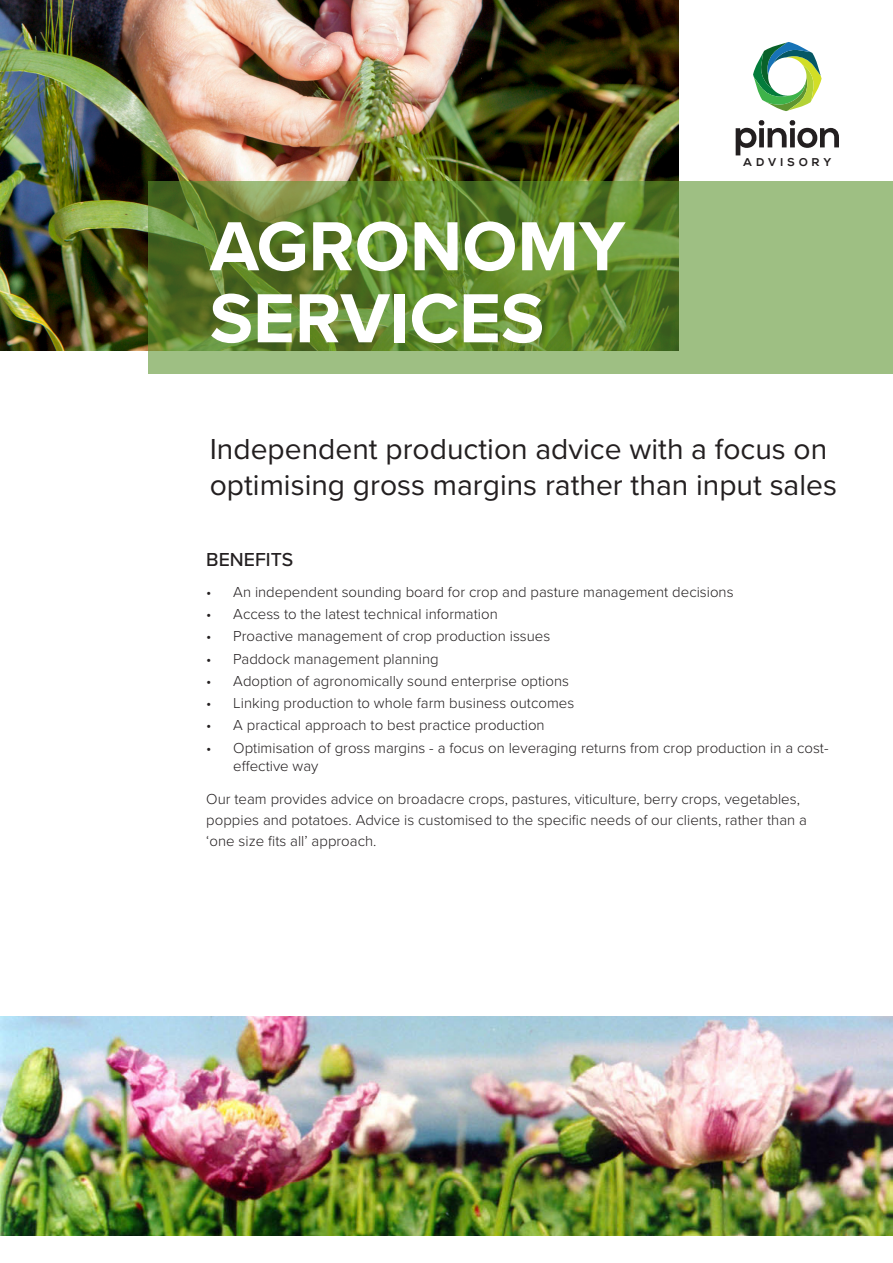
<style>
.page{position:relative;width:893px;height:1263px;background:#fff}
.page>*{position:absolute;margin:0;border:0;box-sizing:border-box;transform-origin:0 0}
.t1{font:700 72px/72px "Proxima Nova";color:#fff}
.Title_2{font:30px/36px "Proxima Nova";color:#231f20}
.subheads{font:500 19.5px "Proxima Nova";color:#231f20}
.Intro_text{font:300 15px/21px "Proxima Nova";color:#231f20}
.t2{font:700 11.25px "Nexa";letter-spacing:.35em;color:#231f20}
</style>
<div class="page">
<img style="left:0;top:0;width:678px;height:351px">
<svg style="left:149px;top:181px;width:744px;height:193px;background:#77994d"></svg>
<svg style="left:736px;top:120px;width:103px;height:35px"></svg>
<svg style="left:753px;top:42px;width:69px;height:69px"></svg>
<img style="left:0;top:1016px;width:893px;height:220px">
<h1 class="t1" style="left:210px;top:209px;width:417px">AGRONOMY<br>SERVICES</h1>
<p class="t2" style="left:744px;top:156px;width:89px">ADVISORY</p>
<p class="Title_2" style="left:210px;top:430px;width:629px">Independent production advice with a focus on optimising gross margins rather than input sales</p>
<p class="subheads" style="left:206px;top:545px;width:89px">BENEFITS</p>
<p class="Intro_text" style="left:206px;top:580px;width:529px">• An independent sounding board for crop and pasture management decisions</p>
<p class="Intro_text" style="left:206px;top:603px;width:293px">• Access to the latest technical information</p>
<p class="Intro_text" style="left:206px;top:625px;width:346px">• Proactive management of crop production issues</p>
<p class="Intro_text" style="left:206px;top:647px;width:234px">• Paddock management planning</p>
<p class="Intro_text" style="left:206px;top:669px;width:364px">• Adoption of agronomically sound enterprise options</p>
<p class="Intro_text" style="left:206px;top:692px;width:369px">• Linking production to whole farm business outcomes</p>
<p class="Intro_text" style="left:206px;top:714px;width:340px">• A practical approach to best practice production</p>
<p class="Intro_text" style="left:233px;top:738px;width:597px;line-height:18px;text-indent:-27px">• Optimisation of gross margins - a focus on leveraging returns from crop production in a cost&shy;effective way</p>
<p class="Intro_text" style="left:206px;top:788px;width:602px">Our team provides advice on broadacre crops, pastures, viticulture, berry crops, vegetables, poppies and potatoes. Advice is customised to the specific needs of our clients, rather than a ‘one size fits all’ approach.</p>
</div>
